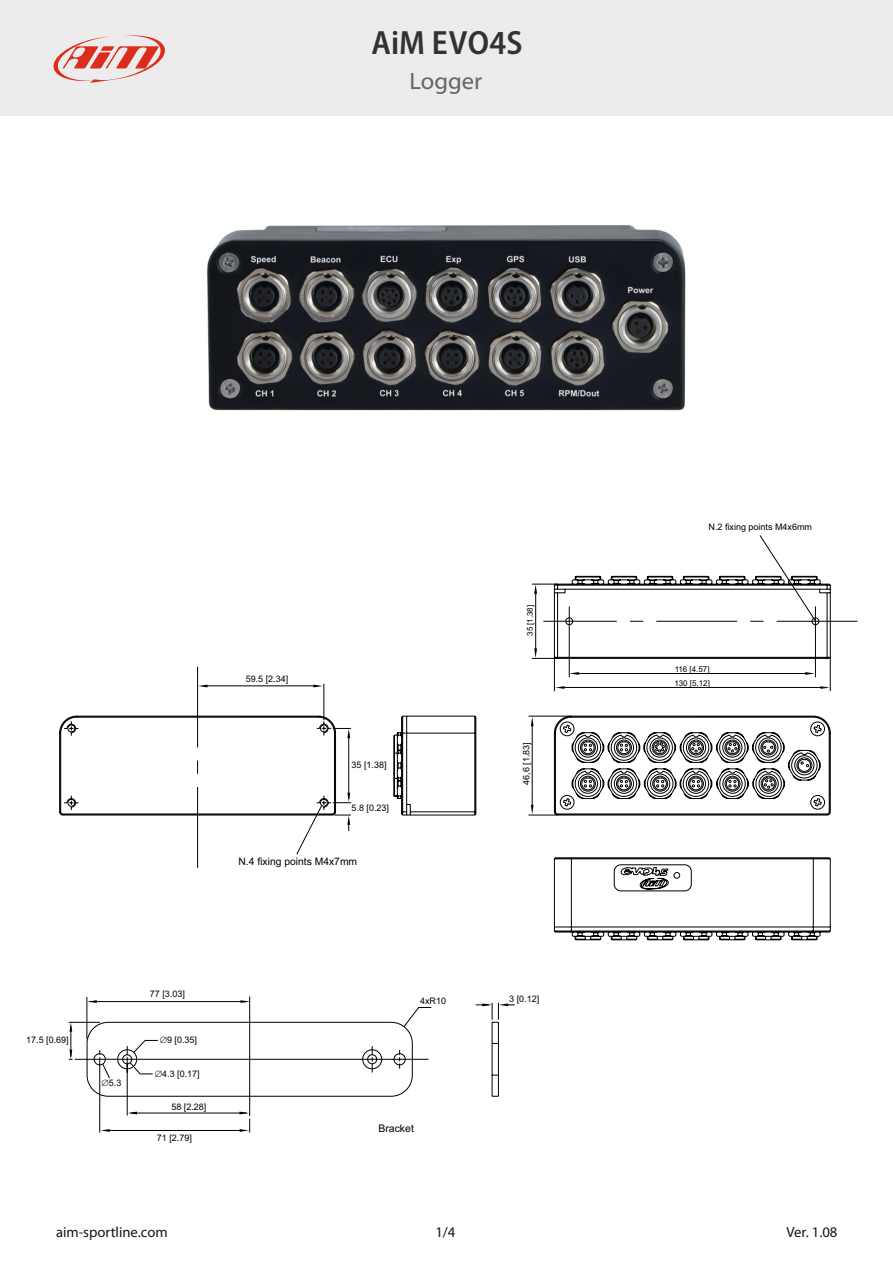
<style>
.page{position:relative;width:893px;height:1263px;background:#fff}
.page>*{position:absolute;margin:0;border:0;box-sizing:border-box;transform-origin:0 0}
.t1{font:600 semi-condensed 33.75px "Myriad Pro";letter-spacing:.005em;color:#323232}
.t2{font:23.7px "Myriad Web Pro";color:#676767}
.t3{font:14.7px "Myriad Pro";color:#151616}
.t4{font:10.5px "Arial";color:#000}
.t5{font:10.35px "Arial";color:#000}
.t6{font:9px "Arial";color:#000}
.t7{font:7.95px "Arial";color:#000}
</style>
<div class="page">
<div style="left:0;top:0;width:892px;height:116px;background:#ececec"></div>
<svg style="left:553px;top:857px;width:278px;height:84px"></svg>
<svg style="left:553px;top:715px;width:278px;height:101px"></svg>
<svg style="left:393px;top:715px;width:84px;height:101px"></svg>
<img style="left:207px;top:225px;width:479px;height:186px">
<svg style="left:53px;top:35px;width:112px;height:48px"></svg>
<svg style="left:476px;top:1003px;width:39px;height:94px"></svg>
<svg style="left:100px;top:1129px;width:10px;height:3px"></svg>
<hr style="left:99px;top:1057px;width:1px;height:75px;background:#000">
<hr style="left:104px;top:1130px;width:140px;height:1px;background:#000">
<svg style="left:128px;top:1111px;width:9px;height:3px"></svg>
<svg style="left:239px;top:1111px;width:11px;height:21px"></svg>
<hr style="left:131px;top:1113px;width:116px;height:1px;background:#000">
<hr style="left:127px;top:1061px;width:1px;height:54px;background:#000">
<hr style="left:75px;top:1059px;width:354px;height:1px;background:#000">
<svg style="left:69px;top:1023px;width:3px;height:9px"></svg>
<svg style="left:69px;top:1050px;width:4px;height:10px"></svg>
<hr style="left:71px;top:1026px;width:1px;height:31px;background:#000">
<hr style="left:69px;top:1022px;width:31px;height:1px;background:#000">
<hr style="left:87px;top:997px;width:1px;height:42px;background:#000">
<svg style="left:531px;top:717px;width:3px;height:9px"></svg>
<svg style="left:531px;top:805px;width:3px;height:9px"></svg>
<hr style="left:528px;top:815px;width:30px;height:1px;background:#000">
<hr style="left:528px;top:716px;width:43px;height:1px;background:#000">
<hr style="left:532px;top:725px;width:1px;height:81px;background:#000">
<svg style="left:555px;top:686px;width:9px;height:3px"></svg>
<svg style="left:820px;top:686px;width:10px;height:3px"></svg>
<hr style="left:830px;top:657px;width:1px;height:34px;background:#000">
<hr style="left:560px;top:687px;width:261px;height:1px;background:#000">
<hr style="left:554px;top:657px;width:1px;height:34px;background:#000">
<svg style="left:570px;top:672px;width:9px;height:3px"></svg>
<svg style="left:805px;top:672px;width:10px;height:3px"></svg>
<hr style="left:815px;top:606px;width:1px;height:71px;background:#000">
<hr style="left:569px;top:606px;width:1px;height:71px;background:#000">
<hr style="left:573px;top:673px;width:235px;height:1px;background:#000">
<svg style="left:532px;top:535px;width:325px;height:124px"></svg>
<svg style="left:59px;top:666px;width:292px;height:202px"></svg>
<hr style="left:249px;top:996px;width:1px;height:120px;background:#000">
<svg style="left:86px;top:1000px;width:346px;height:97px"></svg>
<h1 class="t1" style="left:372px;top:28px;width:152px">AiM EVO4S</h1>
<h2 class="t2" style="left:409px;top:71px;width:74px">Logger</h2>
<p class="t6" style="left:246px;top:675px;width:44px">59.5 [2.34]</p>
<p class="t6" style="left:351px;top:761px;width:37px">35 [1.38]</p>
<p class="t6" style="left:351px;top:804px;width:39px">5.8 [0.23]</p>
<p class="t5" style="left:239px;top:858px;width:120px">N.4 fixing points M4x7mm</p>
<p class="t7" style="left:527px;top:636px;width:33px;rotate:-90deg">35 [1.38]</p>
<p class="t6" style="left:523px;top:785px;width:44px;rotate:-90deg">46,6 [1.83]</p>
<p class="t6" style="left:26px;top:1036px;width:44px">17.5 [0.69]</p>
<p class="t6" style="left:109px;top:1079px;width:14px">5.3</p>
<p class="t6" style="left:150px;top:990px;width:37px">77 [3.03]</p>
<p class="t6" style="left:167px;top:1036px;width:32px">9 [0.35]</p>
<p class="t6" style="left:162px;top:1070px;width:39px">4.3 [0.17]</p>
<p class="t6" style="left:171px;top:1103px;width:37px">58 [2.28]</p>
<p class="t6" style="left:157px;top:1134px;width:37px">71 [2.79]</p>
<p class="t6" style="left:420px;top:997px;width:28px">4xR10</p>
<p class="t6" style="left:509px;top:995px;width:32px">3 [0.12]</p>
<p class="t4" style="left:378px;top:1124px;width:37px">Bracket</p>
<p class="t6" style="left:709px;top:524px;width:105px">N.2 fixing points M4x6mm</p>
<p class="t7" style="left:675px;top:666px;width:36px">116 [4.57]</p>
<p class="t7" style="left:674px;top:680px;width:37px">130 [5.12]</p>
<h3 class="t3" style="left:56px;top:1226px;width:113px">aim-sportline.com</h3>
<h3 class="t3" style="left:435px;top:1226px;width:22px">1/4</h3>
<h3 class="t3" style="left:787px;top:1226px;width:52px">Ver. 1.08</h3>
</div>
